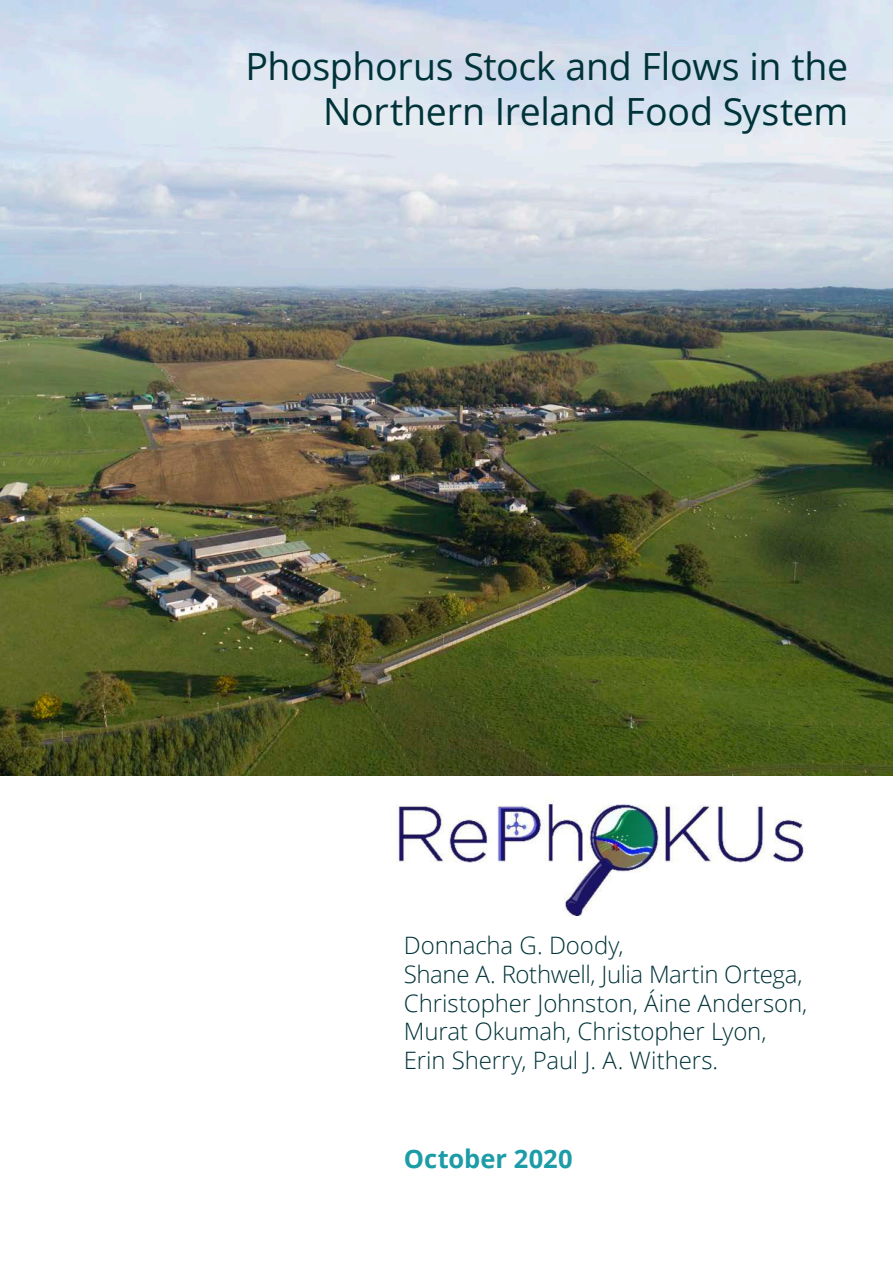
<style>
.page{position:relative;width:893px;height:1263px;background:#fff}
.page>*{position:absolute;margin:0;border:0;box-sizing:border-box;transform-origin:0 0}
.Intro{font:37.5px/45px "Open Sans";letter-spacing:-.01em;color:#003339;text-align:right}
.t1{font:700 25.5px "Open Sans";color:#1c9ca6}
.Intro-2{font:300 24px/28.8px "Open Sans";letter-spacing:-.01em;color:#003339}
</style>
<div class="page">
<img style="left:0;top:0;width:893px;height:776px">
<img style="left:391px;top:803px;width:413px;height:113px">
<p class="Intro" style="left:245px;top:43px;width:604px">Phosphorus Stock and Flows in the<br>Northern Ireland Food System</p>
<p class="Intro-2" style="left:404px;top:930px;width:405px">Donnacha G. Doody,<br>Shane A. Rothwell, Julia Martin Ortega,<br>Christopher Johnston, Áine Anderson,<br>Murat Okumah, Christopher Lyon,<br>Erin Sherry, Paul J. A. Withers.</p>
<p class="t1" style="left:404px;top:1140px;width:170px">October 2020</p>
</div>
